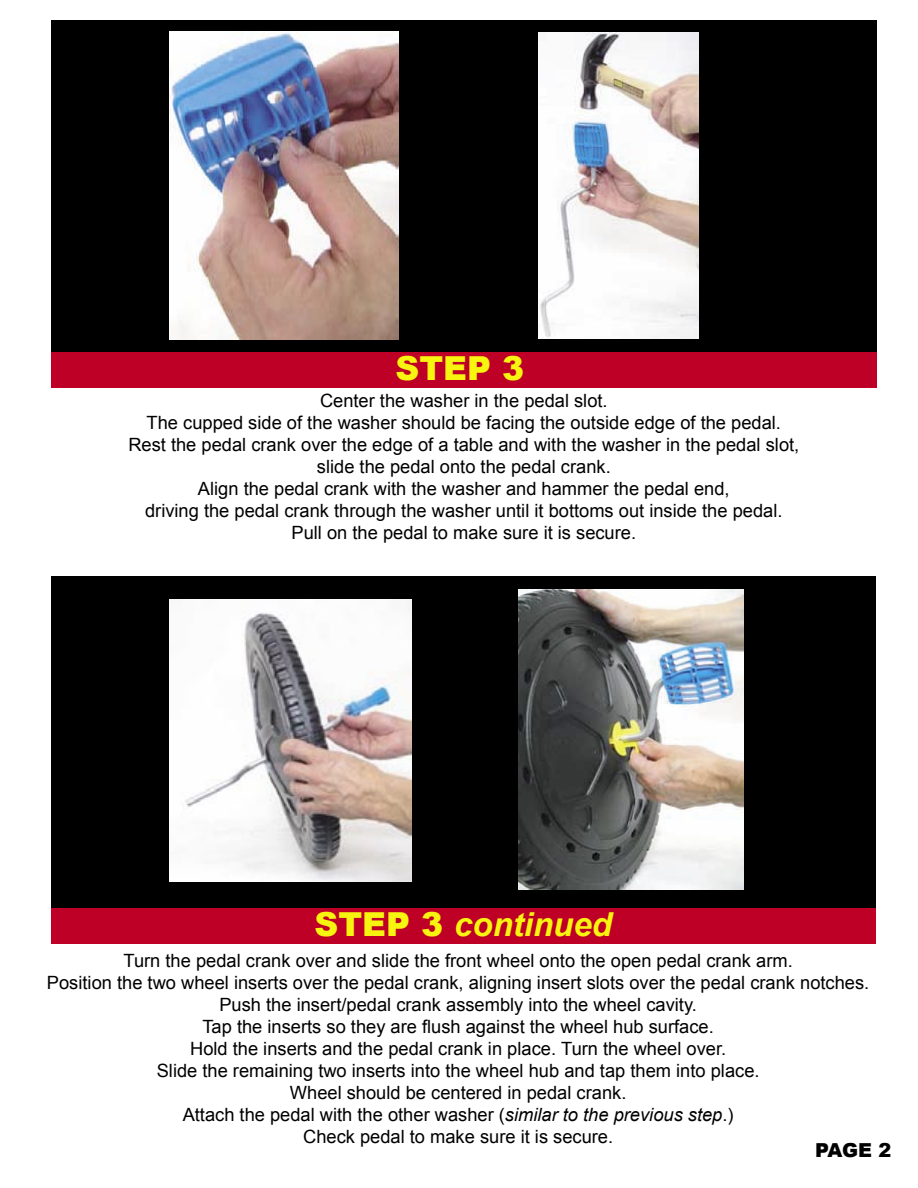
<style>
.page{position:relative;width:918px;height:1188px;background:#fff}
.page>*{position:absolute;margin:0;border:0;box-sizing:border-box;transform-origin:0 0}
.t1{font:italic 700 33px "Arial";color:#f7f410}
.t2{font:900 33px "Arial";color:#f7f410}
.t3{font:900 19.2px "Arial";color:#000}
.t4{font:18.3px/22px "Arial";color:#000;text-align:center}
.s1{font-weight:900;font-style:normal}
.s2{font-style:italic}
</style>
<div class="page">
<div style="left:51px;top:57px;width:825px;height:331px;background:#be0027"></div>
<div style="left:51px;top:20px;width:825px;height:332px;background:#000"></div>
<img style="left:538px;top:32px;width:161px;height:306px">
<img style="left:169px;top:32px;width:230px;height:307px">
<div style="left:51px;top:612px;width:825px;height:332px;background:#be0027"></div>
<div style="left:51px;top:576px;width:825px;height:332px;background:#000"></div>
<img style="left:170px;top:600px;width:241px;height:281px">
<img style="left:519px;top:589px;width:225px;height:300px">
<p class="t2" style="left:396px;top:350px;width:130px">STEP 3</p>
<p class="t4" style="left:128px;top:390px;width:672px">Center the washer in the pedal slot.<br>The cupped side of the washer should be facing the outside edge of the pedal.<br>Rest the pedal crank over the edge of a table and with the washer in the pedal slot, slide the pedal onto the pedal crank.<br>Align the pedal crank with the washer and hammer the pedal end,<br>driving the pedal crank through the washer until it bottoms out inside the pedal.<br>Pull on the pedal to make sure it is secure.</p>
<p class="t1" style="left:315px;top:905px;width:299px"><span class="s1">STEP 3</span> continued</p>
<p class="t4" style="left:47px;top:949px;width:824px">Turn the pedal crank over and slide the front wheel onto the open pedal crank arm.<br>Position the two wheel inserts over the pedal crank, aligning insert slots over the pedal crank notches.<br>Push the insert/pedal crank assembly into the wheel cavity.<br>Tap the inserts so they are flush against the wheel hub surface.<br>Hold the inserts and the pedal crank in place. Turn the wheel over.<br>Slide the remaining two inserts into the wheel hub and tap them into place.<br>Wheel should be centered in pedal crank.<br>Attach the pedal with the other washer (<span class="s2">similar to the previous step</span>.)<br>Check pedal to make sure it is secure.</p>
<p class="t3" style="left:815px;top:1140px;width:78px">PAGE 2</p>
</div>
